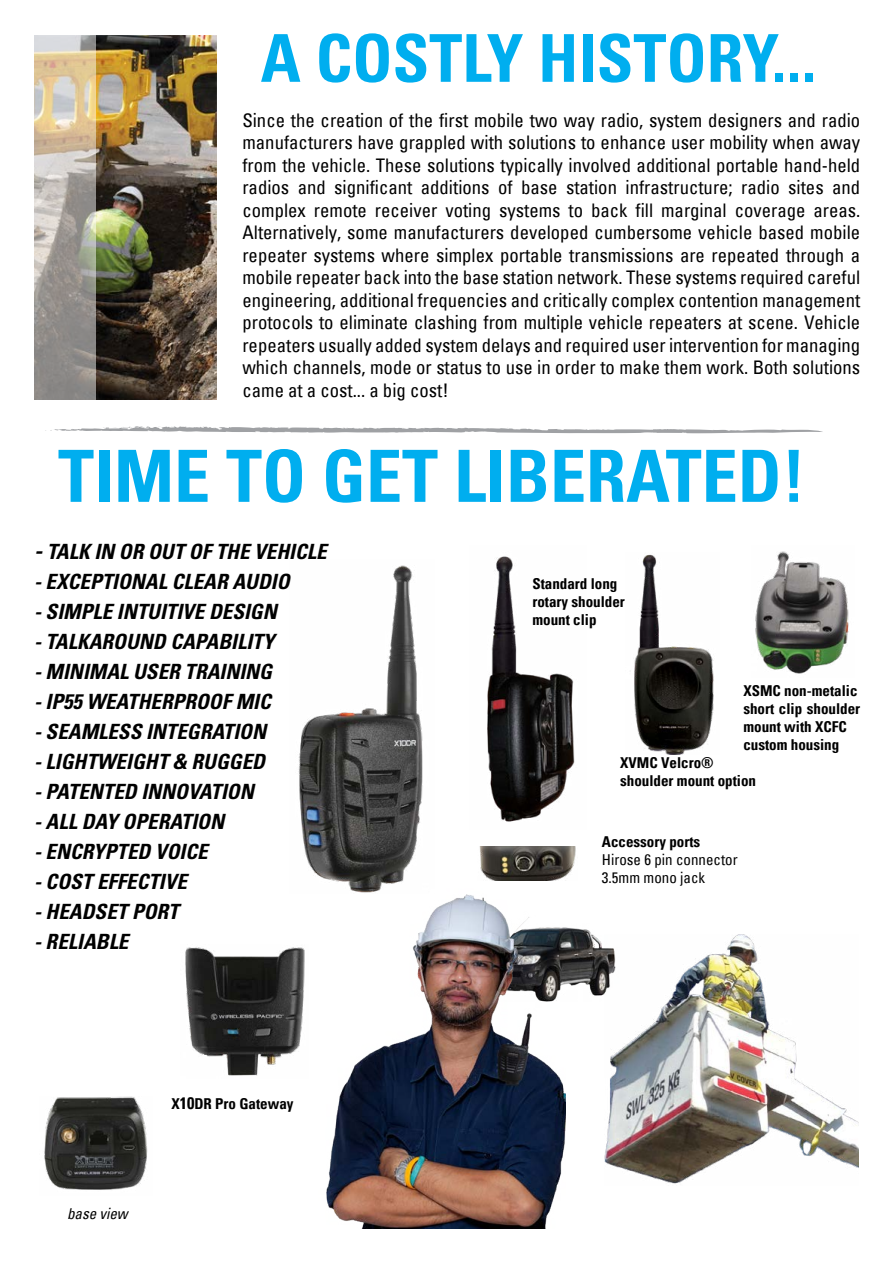
<style>
.page{position:relative;width:893px;height:1263px;background:#fff}
.page>*{position:absolute;margin:0;border:0;box-sizing:border-box;transform-origin:0 0}
.t1{font:700 condensed 72px "Univers LT Std";color:#00aeef}
.t2{font:700 condensed 66px "Univers LT Std";color:#00aeef}
.t3{font:italic 700 condensed 21px "Univers LT Std";color:#000}
.t4{font:condensed 18.75px/22.5px "Univers";color:#000;text-align:justify}
.t5{font:700 condensed 15px/18px "Univers";color:#000}
.t6{font:condensed 15px/18px "Univers";color:#000}
.t7{font:italic condensed 15px "Univers";color:#000}
.s1{font-size:24px}
.s2{font-size:16.5px}
</style>
<div class="page">
<svg style="left:45px;top:426px;width:778px;height:7px"></svg>
<img style="left:630px;top:554px;width:84px;height:200px">
<img style="left:487px;top:556px;width:88px;height:266px">
<img style="left:479px;top:847px;width:97px;height:34px">
<img style="left:44px;top:1096px;width:104px;height:94px">
<img style="left:298px;top:565px;width:125px;height:323px">
<img style="left:566px;top:927px;width:39px;height:69px">
<img style="left:605px;top:935px;width:254px;height:249px">
<img style="left:326px;top:888px;width:240px;height:341px">
<img style="left:34px;top:36px;width:183px;height:364px">
<svg style="left:34px;top:35px;width:62px;height:364px;background:#b4ac9f"></svg>
<img style="left:755px;top:551px;width:94px;height:123px">
<img style="left:185px;top:947px;width:120px;height:129px">
<h2 class="t2" style="left:261px;top:18px;width:557px">A COSTLY HISTORY...</h2>
<p class="t4" style="left:242px;top:109px;width:619px">Since the creation of the first mobile two way radio, system designers and radio manufacturers have grappled with solutions to enhance user mobility when away from the vehicle. These solutions typically involved additional portable hand-held radios and significant additions of base station infrastructure; radio sites and complex remote receiver voting systems to back fill marginal coverage areas.<br>Alternatively, some manufacturers developed cumbersome vehicle based mobile repeater systems where simplex portable transmissions are repeated through a mobile repeater back into the base station network. These systems required careful engineering, additional frequencies and critically complex contention management protocols to eliminate clashing from multiple vehicle repeaters at scene. Vehicle repeaters usually added system delays and required user intervention for managing which channels, mode or status to use in order to make them work. Both solutions came at a cost... a big cost!</p>
<h1 class="t1" style="left:58px;top:432px;width:749px">TIME TO GET LIBERATED!</h1>
<p class="t3" style="left:34px;top:539px;width:294px"><span class="s1">-</span> TALK IN OR OUT OF THE VEHICLE</p>
<p class="t3" style="left:34px;top:569px;width:257px">- EXCEPTIONAL CLEAR AUDIO</p>
<p class="t3" style="left:34px;top:599px;width:244px">- SIMPLE INTUITIVE DESIGN</p>
<p class="t3" style="left:34px;top:629px;width:242px">- TALKAROUND CAPABILITY</p>
<p class="t3" style="left:34px;top:659px;width:240px">- MINIMAL USER TRAINING</p>
<p class="t3" style="left:34px;top:689px;width:238px">- IP55 WEATHERPROOF MIC</p>
<p class="t3" style="left:34px;top:719px;width:234px">- SEAMLESS INTEGRATION</p>
<p class="t3" style="left:34px;top:749px;width:232px">- LIGHTWEIGHT &amp; RUGGED</p>
<p class="t3" style="left:34px;top:779px;width:221px">- PATENTED INNOVATION</p>
<p class="t3" style="left:34px;top:809px;width:192px">- ALL DAY OPERATION</p>
<p class="t3" style="left:34px;top:839px;width:175px">- ENCRYPTED VOICE</p>
<p class="t3" style="left:34px;top:869px;width:154px">- COST EFFECTIVE</p>
<p class="t3" style="left:34px;top:899px;width:146px">- HEADSET PORT</p>
<p class="t3" style="left:34px;top:929px;width:96px">- RELIABLE</p>
<p class="t7" style="left:67px;top:1203px;width:62px">base view</p>
<p class="t5" style="left:171px;top:1094px;width:124px">X<span class="s2">10</span>DR Pro Gateway</p>
<p class="t5" style="left:532px;top:575px;width:94px">Standard long rotary shoulder mount clip</p>
<p class="t5" style="left:743px;top:681px;width:118px">XSMC non-metalic short clip shoulder mount with XCFC custom housing</p>
<p class="t5" style="left:620px;top:753px;width:137px">XVMC Velcro® shoulder mount option</p>
<p class="t5" style="left:602px;top:833px;width:100px">Accessory ports</p>
<p class="t6" style="left:602px;top:851px;width:137px">Hirose 6 pin connector<br>3.5mm mono jack</p>
</div>
